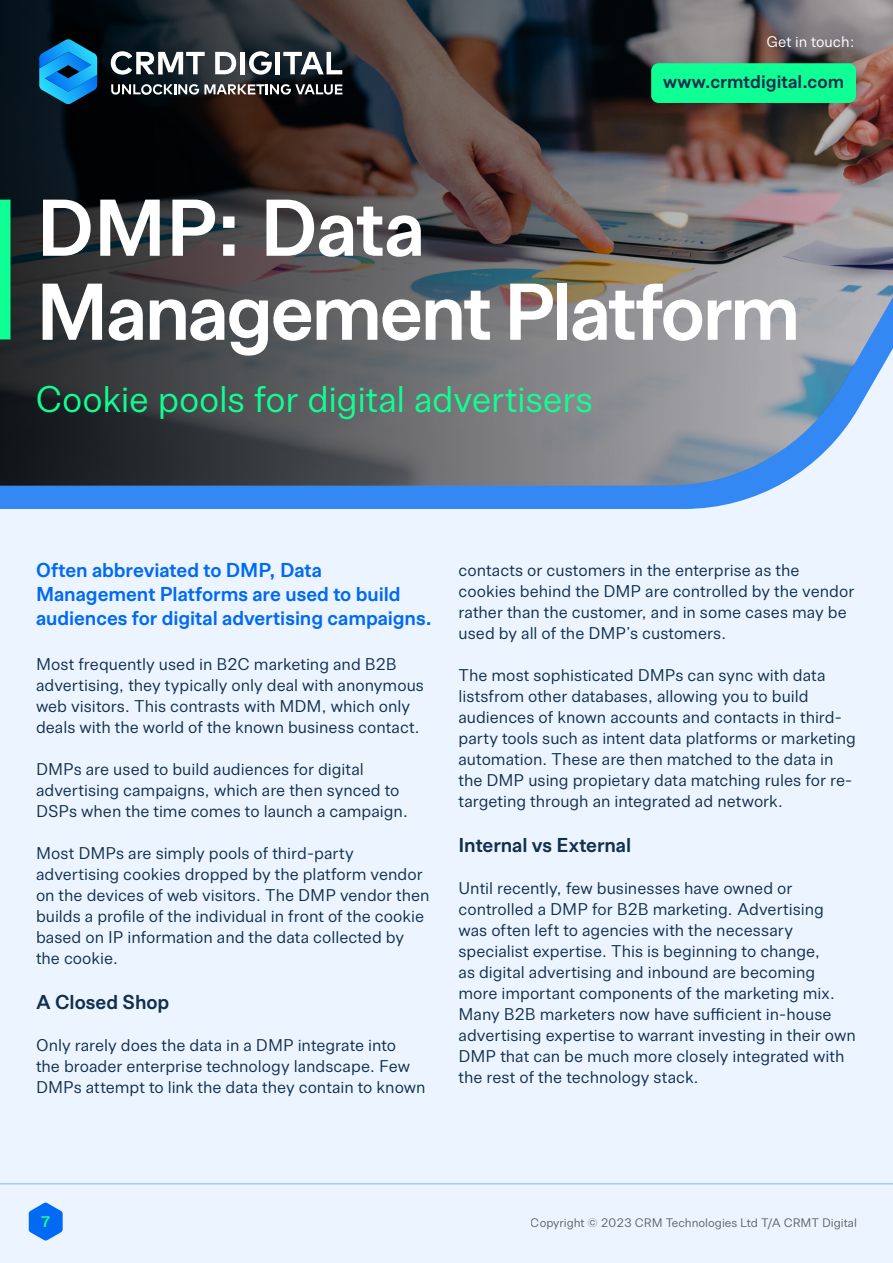
<style>
.page{position:relative;width:893px;height:1263px;background:#ecf4ff}
.page>*{position:absolute;margin:0;border:0;box-sizing:border-box;transform-origin:0 0}
.t1{font:700 78px/84px "Allrounder Grotesk";letter-spacing:-.03em;color:#fff}
.t2{font:36px "Allrounder Grotesk";letter-spacing:-.005em;color:#0fff95}
.t3{font:700 19.5px/24px "Allrounder Grotesk";color:#016af2}
.t4{font:700 19.5px "Allrounder Grotesk";color:#112f4f}
.t5{font:700 18px "Allrounder Grotesk";color:#112f4f}
.t6{font:16.5px/21px "Allrounder Grotesk";color:#112f4f}
.t7{font:15px "Allrounder Grotesk";color:#fff}
.t8{font:700 15px "Allrounder Grotesk";color:#0fff95}
.t9{font:12px "Allrounder Grotesk";color:#000}
</style>
<div class="page">
<div style="left:0;top:486px;width:777px;height:23px;background:#3488f4"></div>
<img style="left:0;top:0;width:893px;height:486px">
<div style="left:0;top:200px;width:10px;height:139px;background:#0fff95"></div>
<div style="left:641px;top:53px;width:236px;height:70px;background:#112f4f;opacity:.2"></div>
<div style="left:651px;top:63px;width:205px;height:40px;background:#0fff95;border-radius:8px"></div>
<hr style="left:0;top:1183px;width:893px;height:1px;background:#016af2">
<svg style="left:29px;top:1202px;width:34px;height:39px"></svg>
<svg style="left:39px;top:39px;width:58px;height:64px;background:#117bb7"></svg>
<svg style="left:111px;top:51px;width:94px;height:24px;background:#788084"></svg>
<svg style="left:215px;top:52px;width:21px;height:22px"></svg>
<div style="left:240px;top:52px;width:5px;height:22px;background:#fff"></div>
<svg style="left:249px;top:51px;width:23px;height:24px"></svg>
<hr style="left:276px;top:52px;width:4px;height:22px;background:#fff">
<svg style="left:283px;top:52px;width:59px;height:22px"></svg>
<svg style="left:111px;top:84px;width:231px;height:11px;background:#737475"></svg>
<p class="t7" style="left:766px;top:30px;width:90px">Get in touch:</p>
<p class="t5" style="left:663px;top:68px;width:182px">www.crmtdigital.com</p>
<h1 class="t1" style="left:36px;top:181px;width:766px">DMP: Data<br>Management Platform</h1>
<h2 class="t2" style="left:35px;top:372px;width:559px">Cookie pools for digital advertisers</h2>
<p class="t3" style="left:36px;top:557px;width:398px">Often abbreviated to DMP, Data<br>Management Platforms are used to build audiences for digital advertising campaigns.</p>
<p class="t6" style="left:36px;top:653px;width:389px">Most frequently used in B2C marketing and B2B advertising, they typically only deal with anonymous web visitors. This contrasts with MDM, which only deals with the world of the known business contact.</p>
<p class="t6" style="left:36px;top:758px;width:374px">DMPs are used to build audiences for digital advertising campaigns, which are then synced to<br>DSPs when the time comes to launch a campaign.</p>
<p class="t6" style="left:36px;top:842px;width:395px">Most DMPs are simply pools of third-party advertising cookies dropped by the platform vendor on the devices of web visitors. The DMP vendor then builds a profile of the individual in front of the cookie based on IP information and the data collected by the cookie.</p>
<p class="t4" style="left:36px;top:987px;width:135px">A Closed Shop</p>
<p class="t6" style="left:36px;top:1034px;width:391px">Only rarely does the data in a DMP integrate into<br>the broader enterprise technology landscape. Few<br>DMPs attempt to link the data they contain to known</p>
<p class="t6" style="left:458px;top:558px;width:397px">contacts or customers in the enterprise as the cookies behind the DMP are controlled by the vendor rather than the customer, and in some cases may be used by all of the DMP’s customers.</p>
<p class="t6" style="left:458px;top:663px;width:399px">The most sophisticated DMPs can sync with data listsfrom other databases, allowing you to build audiences of known accounts and contacts in third&shy;party tools such as intent data platforms or marketing automation. These are then matched to the data in the DMP using propietary data matching rules for re&shy;targeting through an integrated ad network.</p>
<p class="t4" style="left:458px;top:829px;width:174px">Internal vs External</p>
<p class="t6" style="left:458px;top:876px;width:399px">Until recently, few businesses have owned or controlled a DMP for B2B marketing. Advertising was often left to agencies with the necessary specialist expertise. This is beginning to change,<br>as digital advertising and inbound are becoming more important components of the marketing mix.<br>Many B2B marketers now have sufficient in-house advertising expertise to warrant investing in their own DMP that can be much more closely integrated with the rest of the technology stack.</p>
<p class="t8" style="left:41px;top:1210px;width:11px">7</p>
<p class="t9" style="left:531px;top:1214px;width:328px">Copyright © 2023 CRM Technologies Ltd T/A CRMT Digital</p>
</div>
